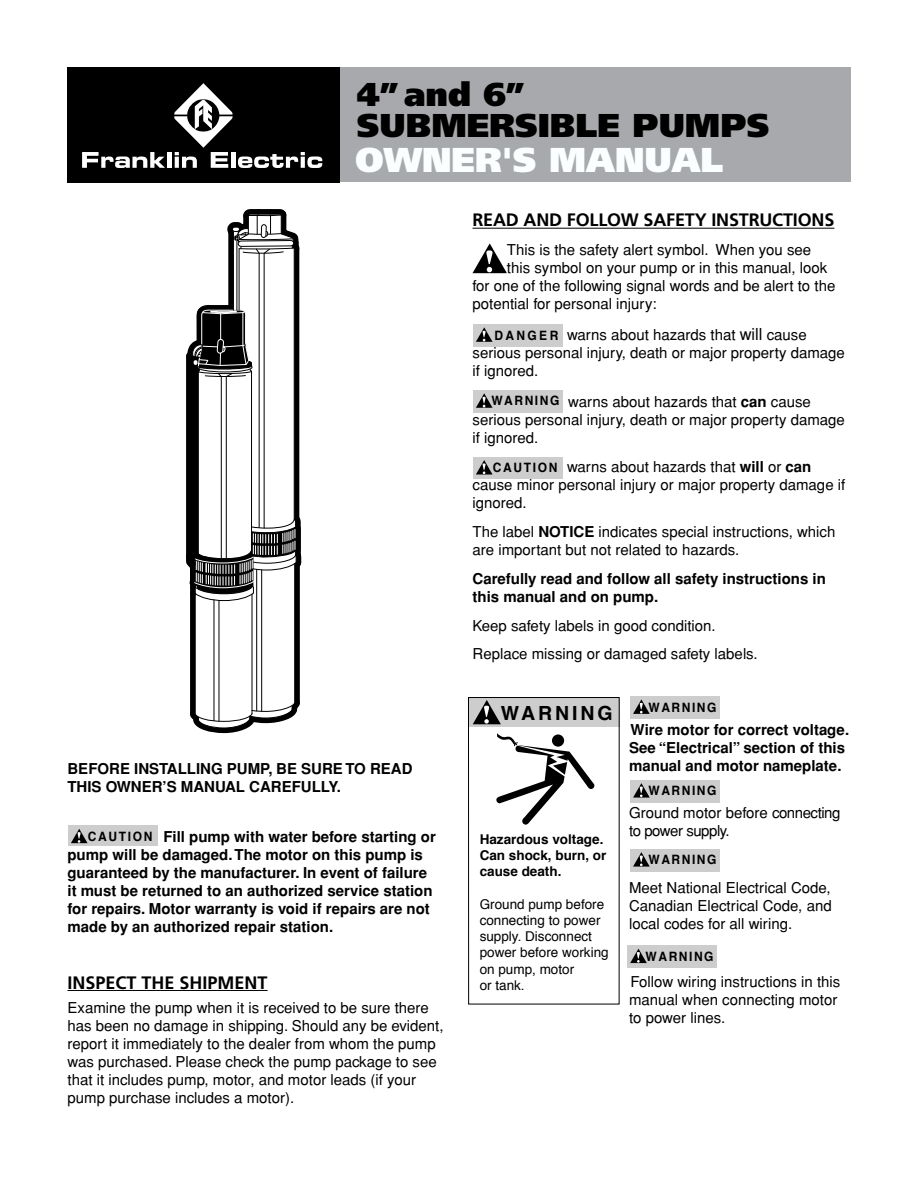
<style>
.page{position:relative;width:918px;height:1188px;background:#fff}
.page>*{position:absolute;margin:0;border:0;box-sizing:border-box;transform-origin:0 0}
.t1{font:900 34.5px "Frutiger";color:#fbfeff}
.t2{font:900 33px/31.5px "Frutiger";color:#000}
.t3{font:700 19.5px "Helvetica";letter-spacing:.15em;color:#000}
.t4{font:700 18px "Frutiger";letter-spacing:-.01em;color:#000}
.t5{font:15px/18px "Helvetica";color:#000}
.t6{font:700 15px/18px "Helvetica";color:#000}
.t7{font:15px/18px "Helvetica";letter-spacing:-.03em;color:#000}
.t8{font:13.5px/16.2px "Helvetica";color:#000}
.t9{font:700 13.5px/16.2px "Helvetica";color:#000}
.t10{font:700 12.9px "Helvetica";letter-spacing:.13em;color:#000;scale:.93 1}
.s1{font-weight:700;font-size:12.9px}
.s2{font-size:16.5px}
.s3{font-weight:700}
</style>
<div class="page">
<div style="left:340px;top:68px;width:510px;height:114px;background:#a7a9ac"></div>
<div style="left:68px;top:68px;width:272px;height:115px;background:#000"></div>
<svg style="left:82px;top:152px;width:83px;height:16px"></svg>
<hr style="left:167px;top:152px;width:4px;height:16px;background:#fff">
<svg style="left:174px;top:83px;width:148px;height:85px"></svg>
<hr style="left:68px;top:990px;width:200px;height:1px;background:#000">
<div style="left:68px;top:825px;width:90px;height:20px;background:#cdcdcd"></div>
<svg style="left:71px;top:829px;width:17px;height:14px"></svg>
<hr style="left:472px;top:228px;width:362px;height:1px;background:#000">
<svg style="left:472px;top:243px;width:35px;height:30px"></svg>
<div style="left:473px;top:324px;width:90px;height:22px;background:#cdcdcd"></div>
<svg style="left:476px;top:327px;width:17px;height:15px"></svg>
<div style="left:473px;top:390px;width:90px;height:22px;background:#cdcdcd"></div>
<svg style="left:476px;top:393px;width:17px;height:15px"></svg>
<div style="left:473px;top:457px;width:90px;height:22px;background:#cdcdcd"></div>
<svg style="left:476px;top:460px;width:17px;height:15px"></svg>
<div style="left:468px;top:698px;width:152px;height:28px;background:#cdcdce"></div>
<div style="left:468px;top:697px;width:152px;height:307px;border:1px solid #000"></div>
<svg style="left:496px;top:733px;width:98px;height:92px"></svg>
<svg style="left:473px;top:700px;width:28px;height:24px"></svg>
<svg style="left:186px;top:209px;width:116px;height:525px"></svg>
<div style="left:631px;top:696px;width:89px;height:23px;background:#cdcdcd"></div>
<svg style="left:633px;top:699px;width:17px;height:15px"></svg>
<div style="left:631px;top:780px;width:89px;height:22px;background:#cdcdcd"></div>
<svg style="left:633px;top:783px;width:17px;height:15px"></svg>
<div style="left:631px;top:849px;width:89px;height:22px;background:#cdcdcd"></div>
<svg style="left:633px;top:852px;width:17px;height:15px"></svg>
<div style="left:628px;top:946px;width:89px;height:22px;background:#cdcdcd"></div>
<svg style="left:630px;top:949px;width:17px;height:14px"></svg>
<h2 class="t2" style="left:357px;top:78px;width:414px">4” and 6”<br>SUBMERSIBLE PUMPS</h2>
<h1 class="t1" style="left:356px;top:139px;width:370px">OWNER'S MANUAL</h1>
<p class="t4" style="left:472px;top:210px;width:363px">READ AND FOLLOW SAFETY INSTRUCTIONS</p>
<p class="t5" style="left:507px;top:241px;width:306px">This is the safety alert symbol. When you see</p>
<p class="t5" style="left:507px;top:259px;width:322px">this symbol on your pump or in this manual, look</p>
<p class="t5" style="left:473px;top:277px;width:364px">for one of the following signal words and be alert to the</p>
<p class="t5" style="left:473px;top:295px;width:186px">potential for personal injury:</p>
<p class="t5" style="left:473px;top:325px;width:374px;text-indent:22px"><span class="s1">D A N G E R</span> warns about hazards that <span class="s2">will</span> cause serious personal injury, death or major property damage if ignored.</p>
<p class="t5" style="left:472px;top:392px;width:374px;text-indent:19px"><span class="s1">WARNING</span> warns about hazards that <span class="s3">can</span> cause serious personal injury, death or major property damage if ignored.</p>
<p class="t5" style="left:473px;top:458px;width:374px;text-indent:20px"><span class="s1">CAUTION</span> warns about hazards that <span class="s3">will</span> or <span class="s3">can </span>cause minor personal injury or major property damage if ignored.</p>
<p class="t5" style="left:473px;top:523px;width:364px">The label <span class="s3">NOTICE</span> indicates special instructions, which are important but not related to hazards.</p>
<p class="t6" style="left:473px;top:570px;width:355px">Carefully read and follow all safety instructions in this manual and on pump.</p>
<p class="t5" style="left:473px;top:611px;width:287px;line-height:28.8px">Keep safety labels in good condition.<br>Replace missing or damaged safety labels.</p>
<p class="t6" style="left:68px;top:760px;width:347px">BEFORE INSTALLING PUMP, BE SURE TO READ<br>THIS OWNER’S MANUAL CAREFULLY.</p>
<p class="t6" style="left:68px;top:828px;width:370px;text-indent:96px">Fill pump with water before starting or pump will be damaged. The motor on this pump is guaranteed by the manufacturer. In event of failure it must be returned to an authorized service station for repairs. Motor warranty is void if repairs are not made by an authorized repair station.</p>
<p class="t10" style="left:88px;top:825px;width:71px">CAUTION</p>
<p class="t4" style="left:68px;top:972px;width:202px">INSPECT THE SHIPMENT</p>
<p class="t5" style="left:68px;top:999px;width:378px">Examine the pump when it is received to be sure there has been no damage in shipping. Should any be evident, report it immediately to the dealer from whom the pump was purchased. Please check the pump package to see that it includes pump, motor, and motor leads (if your pump purchase includes a motor).</p>
<h3 class="t3" style="left:501px;top:696px;width:113px">WARNING</h3>
<p class="t10" style="left:649px;top:695px;width:75px">WARNING</p>
<p class="t9" style="left:480px;top:830px;width:128px">Hazardous voltage.<br>Can shock, burn, or cause death.</p>
<p class="t8" style="left:480px;top:896px;width:131px">Ground pump before connecting to power supply. Disconnect power before working on pump, motor<br>or tank.</p>
<p class="t6" style="left:629px;top:721px;width:222px">Wire motor for correct voltage.<br>See “Electrical” section of this manual and motor nameplate.</p>
<p class="t7" style="left:629px;top:803px;width:213px">Ground motor before connecting to power supply.</p>
<p class="t10" style="left:649px;top:779px;width:75px">WARNING</p>
<p class="t10" style="left:649px;top:848px;width:75px">WARNING</p>
<p class="t5" style="left:629px;top:879px;width:204px;text-align:justify">Meet National Electrical Code, Canadian Electrical Code, and local codes for all wiring.</p>
<p class="t10" style="left:646px;top:945px;width:75px">WARNING</p>
<p class="t5" style="left:629px;top:973px;width:213px">Follow wiring instructions in this manual when connecting motor to power lines.</p>
</div>
